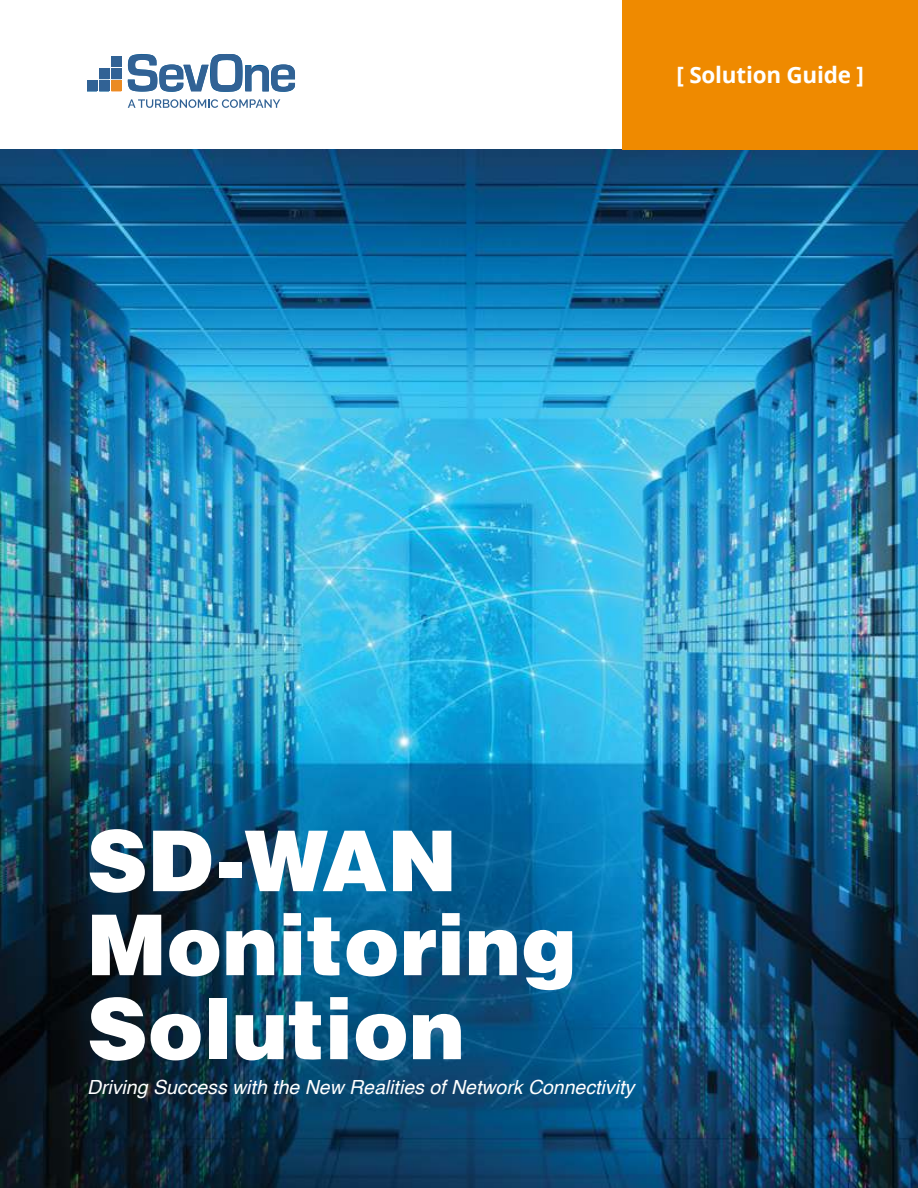
<style>
.page{position:relative;width:918px;height:1188px;background:#fff}
.page>*{position:absolute;margin:0;border:0;box-sizing:border-box;transform-origin:0 0}
.t1{font:900 84px/84px "Helvetica";color:#fff}
.t2{font:700 22.5px "Open Sans";letter-spacing:-.01em;color:#fff}
.t3{font:italic 19.5px "Helvetica";color:#fff}
</style>
<div class="page">
<svg style="left:87px;top:68px;width:34px;height:24px"></svg>
<img style="left:0;top:149px;width:918px;height:1039px">
<div style="left:623px;top:0;width:295px;height:149px;background:#ef8a00"></div>
<div style="left:111px;top:56px;width:10px;height:11px;background:#316295"></div>
<div style="left:111px;top:69px;width:10px;height:10px;background:#316295"></div>
<div style="left:99px;top:69px;width:10px;height:10px;background:#316295"></div>
<div style="left:99px;top:81px;width:10px;height:10px;background:#316295"></div>
<div style="left:87px;top:81px;width:10px;height:10px;background:#316295"></div>
<div style="left:111px;top:81px;width:10px;height:10px;background:#eb8b22"></div>
<svg style="left:128px;top:54px;width:167px;height:38px"></svg>
<svg style="left:128px;top:99px;width:152px;height:9px"></svg>
<p class="t2" style="left:677px;top:66px;width:189px">[ Solution Guide ]</p>
<h1 class="t1" style="left:87px;top:826px;width:491px">SD-WAN<br>Monitoring<br>Solution</h1>
<p class="t3" style="left:87px;top:1080px;width:549px">Driving Success with the New Realities of Network Connectivity</p>
</div>
